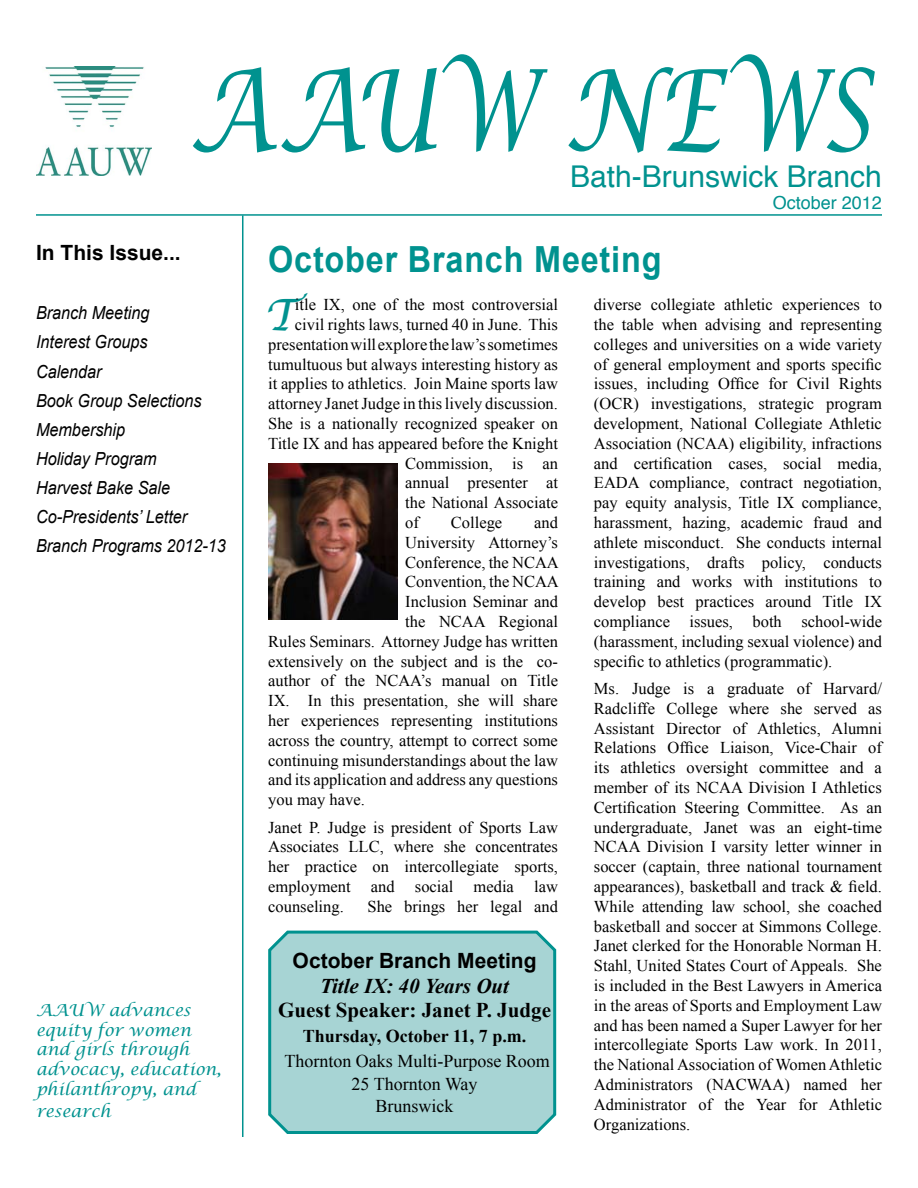
<style>
.page{position:relative;width:918px;height:1188px;background:#fff}
.page>*{position:absolute;margin:0;border:0;box-sizing:border-box;transform-origin:0 0}
.t1{font:italic 112.5px "Lucida Calligraphy";letter-spacing:.025em;color:#00928f;scale:.76 1}
.t2{font:italic 43.2px "Lucida Calligraphy";color:#00928f}
.t3{font:700 36px "Arial";letter-spacing:.025em;color:#00928f;scale:.9 1}
.t4{font:30px "Helvetica";color:#00928f}
.t5{font:700 21px "Arial";color:#000}
.t6{font:700 21px "Times New Roman";color:#000}
.t7{font:italic 700 21px "Times New Roman";color:#000}
.t8{font:italic 18px/29.1px "Arial";color:#000;scale:.9 1}
.t9{font:18px/22.5px "Times New Roman";color:#000;text-align:center}
.t10{font:700 18px "Times New Roman";color:#000}
.t11{font:18px "Helvetica";color:#00928f}
.t12{font:16.5px/19.8px "Times New Roman";color:#000;text-align:justify}
.t13{font:italic 16.5px/19.8px "Lucida Calligraphy";color:#00928f}
</style>
<div class="page">
<hr style="left:36px;top:214px;width:846px;height:2px;background:#00928f">
<hr style="left:242px;top:215px;width:1px;height:922px;background:#00928f">
<svg style="left:268px;top:930px;width:289px;height:204px;background:#a0d1d1"></svg>
<img style="left:36px;top:66px;width:116px;height:110px">
<img style="left:268px;top:464px;width:130px;height:156px">
<h1 class="t1" style="left:189px;top:43px;width:899px">AAUW NEWS</h1>
<h3 class="t4" style="left:570px;top:154px;width:313px">Bath-Brunswick Branch</h3>
<p class="t11" style="left:773px;top:188px;width:111px">October 2012</p>
<p class="t5" style="left:36px;top:239px;width:146px">In This Issue...</p>
<h3 class="t3" style="left:268px;top:236px;width:438px">October Branch Meeting</h3>
<p class="t8" style="left:36px;top:299px;width:213px">Branch Meeting<br>Interest Groups<br>Calendar<br>Book Group Selections<br>Membership<br>Holiday Program<br>Harvest Bake Sale<br>Co-Presidents’ Letter<br>Branch Programs 2012-13</p>
<p class="t13" style="left:36px;top:1001px;width:187px">AAUW advances equity for women and girls through advocacy, education, philanthropy, and</p>
<p class="t13" style="left:36px;top:1102px;width:76px">research</p>
<h2 class="t2" style="left:264px;top:289px;width:32px">T</h2>
<p class="t12" style="left:295px;top:295px;width:265px">itle IX, one of the most controversial</p>
<p class="t12" style="left:295px;top:314px;width:264px">civil rights laws, turned 40 in June. This</p>
<p class="t12" style="left:268px;top:334px;width:291px">presentation will explore the law’s sometimes</p>
<p class="t12" style="left:268px;top:354px;width:291px">tumultuous but always interesting history as</p>
<p class="t12" style="left:268px;top:374px;width:291px">it applies to athletics. Join Maine sports law</p>
<p class="t12" style="left:268px;top:394px;width:291px">attorney Janet Judge in this lively discussion.</p>
<p class="t12" style="left:268px;top:413px;width:291px">She is a nationally recognized speaker on</p>
<p class="t12" style="left:268px;top:433px;width:291px">Title IX and has appeared before the Knight</p>
<p class="t12" style="left:405px;top:453px;width:154px">Commission, is an</p>
<p class="t12" style="left:405px;top:473px;width:154px">annual presenter at</p>
<p class="t12" style="left:405px;top:493px;width:154px">the National Associate</p>
<p class="t12" style="left:405px;top:512px;width:15px">of</p>
<p class="t12" style="left:451px;top:512px;width:53px">College</p>
<p class="t12" style="left:534px;top:512px;width:25px">and</p>
<p class="t12" style="left:405px;top:532px;width:154px">University Attorney’s</p>
<p class="t12" style="left:405px;top:552px;width:155px">Conference, the NCAA</p>
<p class="t12" style="left:405px;top:572px;width:155px">Convention, the NCAA</p>
<p class="t12" style="left:405px;top:592px;width:154px">Inclusion Seminar and</p>
<p class="t12" style="left:405px;top:611px;width:154px">the NCAA Regional</p>
<p class="t12" style="left:268px;top:631px;width:291px">Rules Seminars. Attorney Judge has written</p>
<p class="t12" style="left:268px;top:651px;width:291px">extensively on the subject and is the co-</p>
<p class="t12" style="left:268px;top:671px;width:291px">author of the NCAA’s manual on Title</p>
<p class="t12" style="left:268px;top:691px;width:291px">IX. In this presentation, she will share</p>
<p class="t12" style="left:268px;top:710px;width:291px">her experiences representing institutions</p>
<p class="t12" style="left:268px;top:730px;width:291px">across the country, attempt to correct some</p>
<p class="t12" style="left:268px;top:750px;width:291px">continuing misunderstandings about the law</p>
<p class="t12" style="left:268px;top:770px;width:291px">and its application and address any questions</p>
<p class="t12" style="left:268px;top:790px;width:98px">you may have.</p>
<p class="t12" style="left:268px;top:817px;width:291px">Janet P. Judge is president of Sports Law Associates LLC, where she concentrates her practice on intercollegiate sports, employment and social media law counseling.</p>
<p class="t12" style="left:368px;top:896px;width:192px">She brings her legal and</p>
<p class="t5" style="left:293px;top:947px;width:245px">October Branch Meeting</p>
<p class="t7" style="left:320px;top:971px;width:191px">Title IX: 40 Years Out</p>
<p class="t6" style="left:278px;top:995px;width:274px">Guest Speaker: Janet P. Judge</p>
<p class="t10" style="left:303px;top:1024px;width:225px">Thursday, October 11, 7 p.m.</p>
<p class="t9" style="left:284px;top:1050px;width:267px">Thornton Oaks Multi-Purpose Room<br>25 Thornton Way<br>Brunswick</p>
<p class="t12" style="left:594px;top:295px;width:290px">diverse collegiate athletic experiences to the table when advising and representing colleges and universities on a wide variety of general employment and sports specific issues, including Office for Civil Rights (OCR) investigations, strategic program development, National Collegiate Athletic Association (NCAA) eligibility, infractions and certification cases, social media, EADA compliance, contract negotiation, pay equity analysis, Title IX compliance, harassment, hazing, academic fraud and athlete misconduct. She conducts internal investigations, drafts policy, conducts training and works with institutions to develop best practices around Title IX compliance issues, both school-wide (harassment, including sexual violence) and specific to athletics (programmatic).</p>
<p class="t12" style="left:594px;top:678px;width:290px">Ms. Judge is a graduate of Harvard/ Radcliffe College where she served as Assistant Director of Athletics, Alumni Relations Office Liaison, Vice-Chair of its athletics oversight committee and a member of its NCAA Division I Athletics Certification Steering Committee. As an undergraduate, Janet was an eight-time NCAA Division I varsity letter winner in soccer (captain, three national tournament appearances), basketball and track &amp; field.<br>While attending law school, she coached basketball and soccer at Simmons College.<br>Janet clerked for the Honorable Norman H.<br>Stahl, United States Court of Appeals. She is included in the Best Lawyers in America in the areas of Sports and Employment Law and has been named a Super Lawyer for her intercollegiate Sports Law work. In 2011, the National Association of Women Athletic Administrators (NACWAA) named her Administrator of the Year for Athletic Organizations.</p>
</div>
